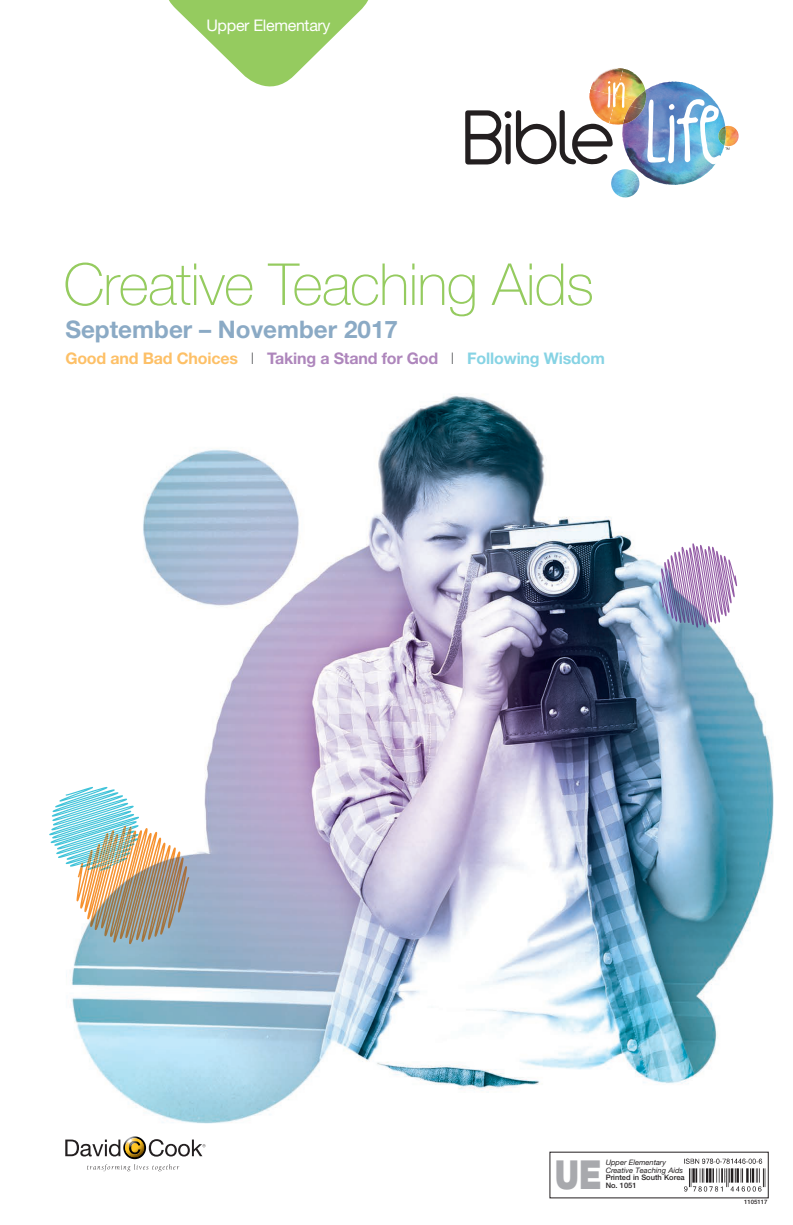
<style>
.page{position:relative;width:793px;height:1225px;background:#fff}
.page>*{position:absolute;margin:0;border:0;box-sizing:border-box;transform-origin:0 0}
.t1{font:100 58px "Helvetica Neue LT Std";letter-spacing:-.015em;color:#95cb5f}
.t2{font:900 40px "Helvetica Neue LT Std";color:#a8a9ad;scale:.8 1}
.t3{font:700 24.2px "Helvetica Neue LT Std";color:#8baac5}
.t4{font:700 16px "Helvetica Neue LT Std";letter-spacing:-.01em;color:#ae86bc}
.t5{font:16px "Helvetica Neue LT Std";letter-spacing:-.02em;color:#fff}
.t6{font:italic 7.5px/7.5px "Helvetica Neue LT Std";color:#231f20}
.t7{font:500 7.5px/7.5px "Helvetica Neue LT Std";color:#231f20}
.t8{font:500 6px "Helvetica Neue LT Std";color:#231f20}
.s1{color:#fdc067}
.s2{font-weight:300;color:#717275}
.s3{color:#86d3e4}
</style>
<div class="page">
<img style="left:49px;top:68px;width:725px;height:1131px">
<div style="left:549px;top:1151px;width:218px;height:46px;background:#fff"></div>
<img style="left:684px;top:1158px;width:82px;height:34px">
<img style="left:610px;top:169px;width:29px;height:28px">
<img style="left:624px;top:81px;width:48px;height:71px">
<img style="left:624px;top:100px;width:9px;height:25px">
<img style="left:622px;top:69px;width:23px;height:31px">
<img style="left:590px;top:68px;width:32px;height:13px">
<img style="left:624px;top:106px;width:18px;height:18px">
<img style="left:629px;top:90px;width:16px;height:19px">
<svg style="left:465px;top:81px;width:159px;height:83px"></svg>
<img style="left:729px;top:126px;width:9px;height:20px">
<svg style="left:646px;top:99px;width:83px;height:65px"></svg>
<svg style="left:65px;top:1136px;width:140px;height:34px"></svg>
<svg style="left:151px;top:0;width:235px;height:100px"></svg>
<img style="left:52px;top:786px;width:70px;height:37px">
<img style="left:66px;top:852px;width:44px;height:11px">
<img style="left:670px;top:543px;width:33px;height:81px">
<img style="left:110px;top:826px;width:36px;height:116px">
<img style="left:89px;top:854px;width:39px;height:82px">
<img style="left:106px;top:825px;width:30px;height:12px">
<p class="t5" style="left:206px;top:16px;width:126px">Upper Elementary</p>
<h1 class="t1" style="left:63px;top:251px;width:532px">Creative Teaching Aids</h1>
<h3 class="t3" style="left:65px;top:314px;width:334px">September – November 2017</h3>
<p class="t4" style="left:65px;top:348px;width:541px"><span class="s1">Good and Bad Choices</span> <span class="s2">I</span> Taking a Stand for God <span class="s2">I</span> <span class="s3">Following Wisdom</span></p>
<h2 class="t2" style="left:554px;top:1150px;width:60px">UE</h2>
<p class="t6" style="left:605px;top:1158px;width:79px">Upper Elementary<br>Creative Teaching Aids</p>
<p class="t7" style="left:605px;top:1173px;width:80px">Printed in South Korea<br>No. 1051</p>
<p class="t8" style="left:743px;top:1197px;width:25px">1105117</p>
</div>
